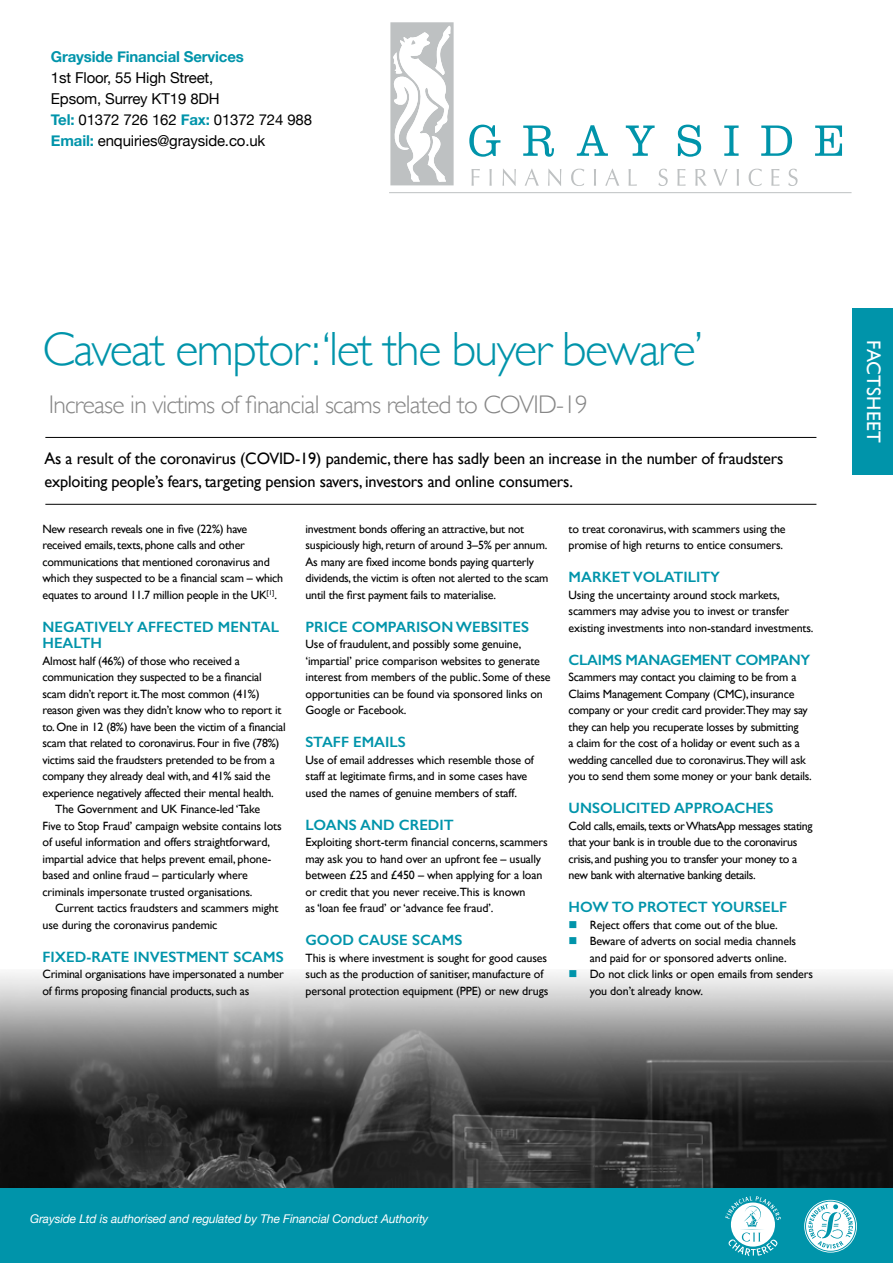
<style>
.page{position:relative;width:893px;height:1263px;background:#fff}
.page>*{position:absolute;margin:0;border:0;box-sizing:border-box;transform-origin:0 0}
.t1{font:300 48px "Gill Sans";letter-spacing:-.03em;color:#0094aa}
.t2{font:300 25.5px "Gill Sans";letter-spacing:-.03em;color:#878787}
.t3{font:19.5px "Gill Sans";letter-spacing:.01em;color:#fff}
.t4{font:16.5px/22.5px "Gill Sans";letter-spacing:-.01em;color:#000}
.t5{font:600 15px/16.5px "Gill Sans";color:#0094aa}
.t6{font:15px/21px "Helvetica Neue";letter-spacing:-.01em;color:#000}
.t7{font:700 15px "Helvetica Neue";letter-spacing:-.01em;color:#0094aa}
.t8{font:600 15px "Gill Sans";letter-spacing:-.02em;color:#0094aa}
.t9{font:12px/16.5px "Gill Sans";letter-spacing:-.02em;color:#000}
.t10{font:italic 12px "Helvetica Neue";letter-spacing:-.01em;color:#fff}
.s1{font-weight:700;color:#0094aa}
.s2{color:#0094aa}
</style>
<div class="page">
<img style="left:0;top:973px;width:893px;height:215px">
<hr style="left:45px;top:504px;width:771px;height:1px;background:#000">
<hr style="left:45px;top:437px;width:771px;height:1px;background:#000">
<div style="left:853px;top:308px;width:40px;height:166px;background:#0094aa"></div>
<div style="left:0;top:1188px;width:893px;height:75px;background:#0094aa"></div>
<svg style="left:469px;top:125px;width:31px;height:32px"></svg>
<svg style="left:523px;top:125px;width:31px;height:32px"></svg>
<svg style="left:577px;top:125px;width:31px;height:31px"></svg>
<svg style="left:626px;top:125px;width:29px;height:31px"></svg>
<svg style="left:678px;top:125px;width:23px;height:32px"></svg>
<svg style="left:724px;top:125px;width:15px;height:31px"></svg>
<svg style="left:761px;top:125px;width:31px;height:31px"></svg>
<svg style="left:815px;top:125px;width:27px;height:31px"></svg>
<svg style="left:472px;top:169px;width:8px;height:17px"></svg>
<svg style="left:489px;top:169px;width:3px;height:17px"></svg>
<svg style="left:502px;top:169px;width:14px;height:17px"></svg>
<svg style="left:525px;top:169px;width:14px;height:17px"></svg>
<svg style="left:548px;top:169px;width:13px;height:17px"></svg>
<svg style="left:571px;top:169px;width:13px;height:17px"></svg>
<svg style="left:594px;top:169px;width:2px;height:17px"></svg>
<svg style="left:605px;top:169px;width:14px;height:17px"></svg>
<svg style="left:629px;top:169px;width:8px;height:17px"></svg>
<svg style="left:658px;top:169px;width:10px;height:17px"></svg>
<svg style="left:677px;top:169px;width:9px;height:17px"></svg>
<svg style="left:695px;top:169px;width:12px;height:17px"></svg>
<svg style="left:713px;top:169px;width:15px;height:17px"></svg>
<svg style="left:737px;top:169px;width:2px;height:17px"></svg>
<svg style="left:749px;top:169px;width:13px;height:17px"></svg>
<svg style="left:771px;top:169px;width:8px;height:17px"></svg>
<svg style="left:788px;top:169px;width:9px;height:17px"></svg>
<hr style="left:389px;top:192px;width:462px;height:1px;background:#bec1c2">
<svg style="left:390px;top:22px;width:64px;height:163px"></svg>
<svg style="left:804px;top:1200px;width:53px;height:52px"></svg>
<svg style="left:725px;top:1196px;width:56px;height:59px"></svg>
<p class="t7" style="left:51px;top:47px;width:195px">Grayside Financial Services</p>
<p class="t6" style="left:51px;top:67px;width:263px">1st Floor, 55 High Street,<br>Epsom, Surrey KT19 8DH<br><span class="s1">Tel:</span> 01372 726 162 <span class="s1">Fax:</span> 01372 724 988<br><span class="s1">Email:</span> enquiries@grayside.co.uk</p>
<h1 class="t1" style="left:43px;top:322px;width:662px">Caveat emptor:‘let the buyer beware’</h1>
<h2 class="t2" style="left:49px;top:391px;width:541px">Increase in victims of financial scams related to COVID-19</h2>
<h3 class="t4" style="left:44px;top:447px;width:740px">As a result of the coronavirus (COVID-19) pandemic, there has sadly been an increase in the number of fraudsters exploiting people’s fears, targeting pension savers, investors and online consumers.</h3>
<p class="t9" style="left:43px;top:520px;width:242px">New research reveals one in five (22%) have received emails, texts, phone calls and other communications that mentioned coronavirus and which they suspected to be a financial scam – which equates to around 11.7 million people in the UK<sup>[1]</sup>.</p>
<p class="t5" style="left:43px;top:618px;width:238px">NEGATIVELY AFFECTED MENTAL<br>HEALTH</p>
<p class="t9" style="left:43px;top:652px;width:199px">Almost half (46%) of those who received a</p>
<p class="t9" style="left:43px;top:669px;width:221px">communication they suspected to be a financial</p>
<p class="t9" style="left:43px;top:685px;width:219px">scam didn’t report it.The most common (41%)</p>
<p class="t9" style="left:43px;top:702px;width:240px">reason given was they didn’t know who to report it</p>
<p class="t9" style="left:43px;top:718px;width:245px">to. One in 12 (8%) have been the victim of a financial</p>
<p class="t9" style="left:43px;top:735px;width:238px">scam that related to coronavirus. Four in five (78%)</p>
<p class="t9" style="left:43px;top:751px;width:234px">victims said the fraudsters pretended to be from a</p>
<p class="t9" style="left:43px;top:768px;width:229px">company they already deal with, and 41% said the</p>
<p class="t9" style="left:43px;top:784px;width:233px">experience negatively affected their mental health.</p>
<p class="t9" style="left:55px;top:801px;width:206px">The Government and UK Finance-led ‘Take</p>
<p class="t9" style="left:43px;top:817px;width:241px">Five to Stop Fraud’ campaign website contains lots</p>
<p class="t9" style="left:43px;top:834px;width:229px">of useful information and offers straightforward,</p>
<p class="t9" style="left:43px;top:850px;width:230px">impartial advice that helps prevent email, phone-</p>
<p class="t9" style="left:43px;top:867px;width:207px">based and online fraud – particularly where</p>
<p class="t9" style="left:43px;top:883px;width:211px">criminals impersonate trusted organisations.</p>
<p class="t9" style="left:55px;top:900px;width:225px">Current tactics fraudsters and scammers might</p>
<p class="t9" style="left:43px;top:916px;width:177px">use during the coronavirus pandemic</p>
<p class="t5" style="left:43px;top:948px;width:243px">FIXED-RATE INVESTMENT SCAMS</p>
<p class="t9" style="left:43px;top:966px;width:243px">Criminal organisations have impersonated a number of firms proposing financial products, such as</p>
<p class="t9" style="left:306px;top:520px;width:244px">investment bonds offering an attractive, but not suspiciously high, return of around 3–5% per annum.<br>As many are fixed income bonds paying quarterly dividends, the victim is often not alerted to the scam until the first payment fails to materialise.</p>
<p class="t5" style="left:306px;top:618px;width:225px">PRICE COMPARISON WEBSITES</p>
<p class="t9" style="left:306px;top:636px;width:247px">Use of fraudulent, and possibly some genuine, ‘impartial’ price comparison websites to generate interest from members of the public. Some of these opportunities can be found via sponsored links on Google or Facebook.</p>
<p class="t5" style="left:306px;top:734px;width:102px">STAFF EMAILS</p>
<p class="t9" style="left:306px;top:751px;width:230px">Use of email addresses which resemble those of staff at legitimate firms, and in some cases have used the names of genuine members of staff.</p>
<p class="t5" style="left:306px;top:816px;width:150px">LOANS AND CREDIT</p>
<p class="t9" style="left:306px;top:834px;width:244px">Exploiting short-term financial concerns, scammers may ask you to hand over an upfront fee – usually between £25 and £450 – when applying for a loan or credit that you never receive.This is known<br>as ‘loan fee fraud’ or ‘advance fee fraud’.</p>
<p class="t5" style="left:306px;top:932px;width:158px">GOOD CAUSE SCAMS</p>
<p class="t9" style="left:306px;top:949px;width:244px">This is where investment is sought for good causes such as the production of sanitiser, manufacture of personal protection equipment (PPE) or new drugs</p>
<p class="t9" style="left:569px;top:520px;width:219px">to treat coronavirus, with scammers using the promise of high returns to entice consumers.</p>
<p class="t5" style="left:569px;top:569px;width:153px">MARKET VOLATILITY</p>
<p class="t9" style="left:569px;top:586px;width:247px">Using the uncertainty around stock markets, scammers may advise you to invest or transfer existing investments into non-standard investments.</p>
<p class="t8" style="left:569px;top:650px;width:243px">CLAIMS MANAGEMENT COMPANY</p>
<p class="t9" style="left:569px;top:669px;width:245px">Scammers may contact you claiming to be from a Claims Management Company (CMC), insurance company or your credit card provider.They may say they can help you recuperate losses by submitting<br>a claim for the cost of a holiday or event such as a wedding cancelled due to coronavirus.They will ask you to send them some money or your bank details.</p>
<p class="t5" style="left:569px;top:800px;width:206px">UNSOLICITED APPROACHES</p>
<p class="t9" style="left:569px;top:817px;width:246px">Cold calls, emails, texts or WhatsApp messages stating that your bank is in trouble due to the coronavirus crisis, and pushing you to transfer your money to a new bank with alternative banking details.</p>
<p class="t5" style="left:569px;top:899px;width:220px">HOW TO PROTECT YOURSELF</p>
<p class="t9" style="left:569px;top:916px;width:211px"><span class="s2">■</span> Reject offers that come out of the blue.</p>
<p class="t9" style="left:590px;top:933px;width:208px;text-indent:-21px"><span class="s2">■</span> Beware of adverts on social media channels and paid for or sponsored adverts online.</p>
<p class="t9" style="left:590px;top:966px;width:225px;text-indent:-21px"><span class="s2">■</span> Do not click links or open emails from senders you don’t already know.</p>
<h3 class="t3" style="left:885px;top:340px;width:104px;rotate:90deg">FACTSHEET</h3>
<p class="t10" style="left:30px;top:1212px;width:400px">Grayside Ltd is authorised and regulated by The Financial Conduct Authority</p>
</div>
